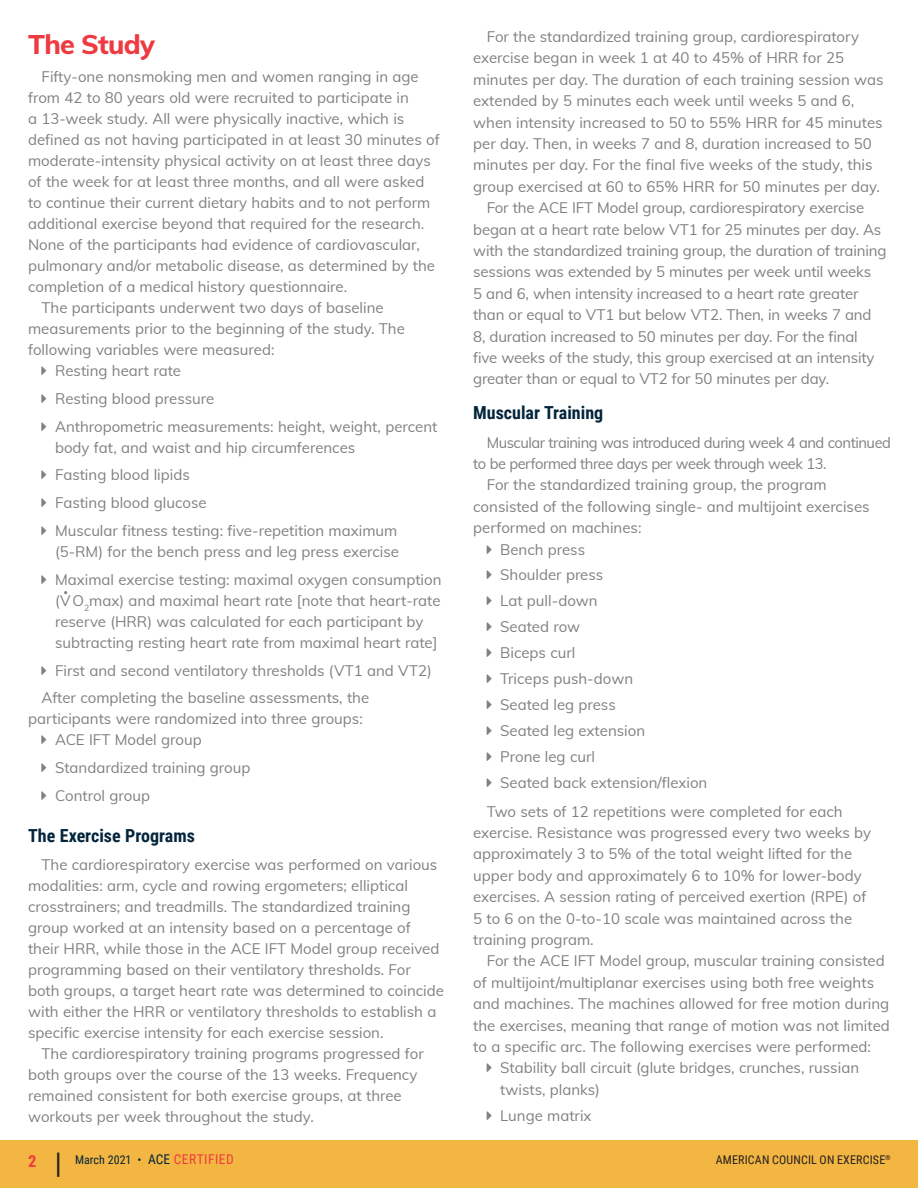
<style>
.page{position:relative;width:918px;height:1188px;background:#fff}
.page>*{position:absolute;margin:0;border:0;box-sizing:border-box;transform-origin:0 0}
._1H_head{font:800 27px "Muli";letter-spacing:-.025em;color:#ee3a41}
._2H_subhead{font:700 18px "Roboto Condensed";color:#03253c}
.t1{font:700 16.5px "Roboto Condensed";color:#ee3a41}
.t2{font:15px/21px "Muli";color:#808083}
.t3{font:15px/21.5px "Muli";letter-spacing:-.03em;color:#808083}
.t4{font:12px "Roboto Condensed";letter-spacing:.015em;color:#231f20}
.t5{font:12px "Roboto Condensed";color:#03253c}
.t6{font:8.7px "Muli";color:#808083}
.s1{font-family:"Muli";font-weight:400;font-size:27px;color:#231f20}
.s2{font-size:13.5px}
.s3{font-size:13.5px;color:#ee3a41}
</style>
<div class="page">
<div style="left:0;top:1140px;width:918px;height:48px;background:#f4b642"></div>
<p class="_1H_head" style="left:28px;top:25px;width:128px">The Study</p>
<p class="t2" style="left:28px;top:65px;width:413px;text-indent:14px">Fifty-one nonsmoking men and women ranging in age from 42 to 80 years old were recruited to participate in<br>a 13-week study. All were physically inactive, which is defined as not having participated in at least 30 minutes of moderate-intensity physical activity on at least three days of the week for at least three months, and all were asked to continue their current dietary habits and to not perform additional exercise beyond that required for the research.<br>None of the participants had evidence of cardiovascular, pulmonary and/or metabolic disease, as determined by the completion of a medical history questionnaire.</p>
<p class="t2" style="left:28px;top:296px;width:378px;text-indent:14px">The participants underwent two days of baseline measurements prior to the beginning of the study. The following variables were measured:</p>
<p class="t2" style="left:55px;top:360px;width:128px">Resting heart rate</p>
<p class="t2" style="left:55px;top:387px;width:161px">Resting blood pressure</p>
<p class="t2" style="left:55px;top:415px;width:384px">Anthropometric measurements: height, weight, percent body fat, and waist and hip circumferences</p>
<p class="t2" style="left:55px;top:464px;width:136px">Fasting blood lipids</p>
<p class="t2" style="left:55px;top:492px;width:153px">Fasting blood glucose</p>
<p class="t2" style="left:55px;top:519px;width:345px">Muscular fitness testing: five-repetition maximum (5-RM) for the bench press and leg press exercise</p>
<p class="t2" style="left:55px;top:568px;width:388px">Maximal exercise testing: maximal oxygen consumption (VO<sub>2</sub>max) and maximal heart rate [note that heart-rate</p>
<p class="t6" style="left:64px;top:585px;width:6px">•</p>
<p class="t2" style="left:55px;top:610px;width:384px">reserve (HRR) was calculated for each participant by subtracting resting heart rate from maximal heart rate]</p>
<p class="t2" style="left:55px;top:659px;width:378px">First and second ventilatory thresholds (VT1 and VT2)</p>
<p class="t2" style="left:28px;top:687px;width:343px;text-indent:14px">After completing the baseline assessments, the participants were randomized into three groups:</p>
<p class="t2" style="left:55px;top:729px;width:148px">ACE IFT Model group</p>
<p class="t2" style="left:55px;top:757px;width:197px">Standardized training group</p>
<p class="t2" style="left:55px;top:784px;width:97px">Control group</p>
<p class="_2H_subhead" style="left:28px;top:823px;width:168px">The Exercise Programs</p>
<p class="t2" style="left:28px;top:853px;width:417px;text-indent:14px">The cardiorespiratory exercise was performed on various modalities: arm, cycle and rowing ergometers; elliptical crosstrainers; and treadmills. The standardized training group worked at an intensity based on a percentage of their HRR, while those in the ACE IFT Model group received programming based on their ventilatory thresholds. For both groups, a target heart rate was determined to coincide with either the HRR or ventilatory thresholds to establish a specific exercise intensity for each exercise session.</p>
<p class="t2" style="left:28px;top:1043px;width:397px;text-indent:14px">The cardiorespiratory training programs progressed for both groups over the course of the 13 weeks. Frequency remained consistent for both exercise groups, at three workouts per week throughout the study.</p>
<p class="t2" style="left:473px;top:25px;width:412px;line-height:21.5px;text-indent:14px">For the standardized training group, cardiorespiratory exercise began in week 1 at 40 to 45% of HRR for 25 minutes per day. The duration of each training session was extended by 5 minutes each week until weeks 5 and 6, when intensity increased to 50 to 55% HRR for 45 minutes per day. Then, in weeks 7 and 8, duration increased to 50 minutes per day. For the final five weeks of the study, this group exercised at 60 to 65% HRR for 50 minutes per day.</p>
<p class="t2" style="left:473px;top:196px;width:415px;line-height:21.5px;text-indent:14px">For the ACE IFT Model group, cardiorespiratory exercise began at a heart rate below VT1 for 25 minutes per day. As with the standardized training group, the duration of training sessions was extended by 5 minutes per week until weeks<br>5 and 6, when intensity increased to a heart rate greater than or equal to VT1 but below VT2. Then, in weeks 7 and 8, duration increased to 50 minutes per day. For the final<br>five weeks of the study, this group exercised at an intensity greater than or equal to VT2 for 50 minutes per day.</p>
<p class="_2H_subhead" style="left:473px;top:400px;width:132px">Muscular Training</p>
<p class="t3" style="left:473px;top:431px;width:419px;text-indent:14px">Muscular training was introduced during week 4 and continued to be performed three days per week through week 13.</p>
<p class="t2" style="left:473px;top:473px;width:398px;line-height:21.5px;text-indent:14px">For the standardized training group, the program consisted of the following single- and multijoint exercises performed on machines:</p>
<p class="t2" style="left:500px;top:538px;width:86px">Bench press</p>
<p class="t2" style="left:500px;top:564px;width:105px">Shoulder press</p>
<p class="t2" style="left:500px;top:590px;width:99px">Lat pull-down</p>
<p class="t2" style="left:500px;top:616px;width:82px">Seated row</p>
<p class="t2" style="left:500px;top:642px;width:77px">Biceps curl</p>
<p class="t2" style="left:500px;top:668px;width:135px">Triceps push-down</p>
<p class="t2" style="left:500px;top:694px;width:117px">Seated leg press</p>
<p class="t2" style="left:500px;top:720px;width:146px">Seated leg extension</p>
<p class="t2" style="left:500px;top:746px;width:96px">Prone leg curl</p>
<p class="t2" style="left:500px;top:772px;width:209px">Seated back extension/flexion</p>
<p class="t2" style="left:473px;top:800px;width:399px;line-height:21.5px;text-indent:14px">Two sets of 12 repetitions were completed for each exercise. Resistance was progressed every two weeks by approximately 3 to 5% of the total weight lifted for the upper body and approximately 6 to 10% for lower-body exercises. A session rating of perceived exertion (RPE) of 5 to 6 on the 0-to-10 scale was maintained across the training program.</p>
<p class="t2" style="left:473px;top:950px;width:418px;line-height:21.5px;text-indent:14px">For the ACE IFT Model group, muscular training consisted of multijoint/multiplanar exercises using both free weights and machines. The machines allowed for free motion during the exercises, meaning that range of motion was not limited to a specific arc. The following exercises were performed:</p>
<p class="t2" style="left:500px;top:1057px;width:360px;line-height:21.5px">Stability ball circuit (glute bridges, crunches, russian twists, planks)</p>
<p class="t2" style="left:500px;top:1104px;width:93px">Lunge matrix</p>
<p class="t1" style="left:28px;top:1150px;width:36px">2 <span class="s1">|</span></p>
<p class="t5" style="left:75px;top:1152px;width:160px">March 2021 • <span class="s2">ACE</span> <span class="s3">CERTIFIED</span></p>
<p class="t4" style="left:716px;top:1151px;width:177px">AMERICAN COUNCIL ON EXERCISE<sup>®</sup></p>
</div>
